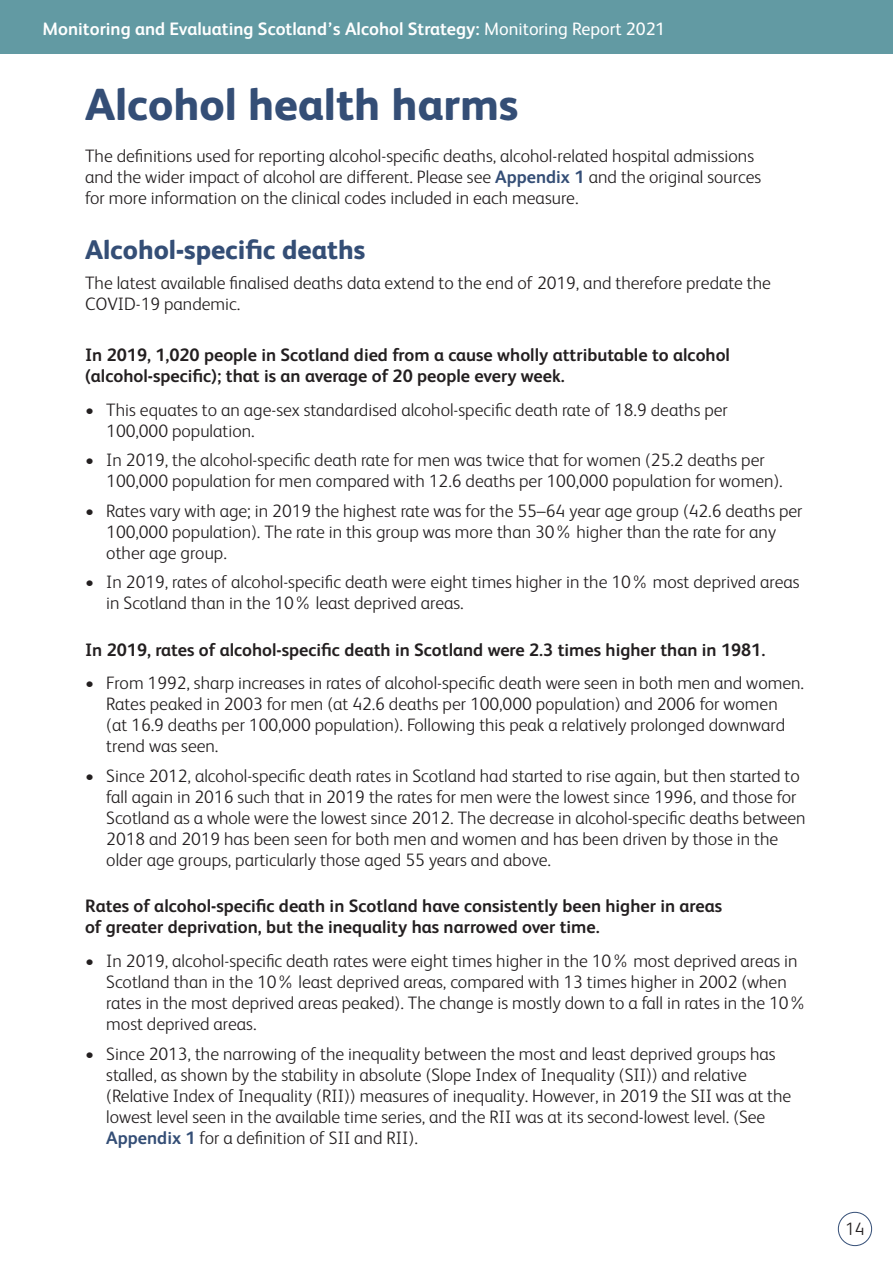
<style>
.page{position:relative;width:893px;height:1263px;background:#fff}
.page>*{position:absolute;margin:0;border:0;box-sizing:border-box;transform-origin:0 0}
.t1{font:800 45px "FS Albert";color:#344e76}
.t2{font:800 27px "FS Albert";color:#344e76}
.Bullets{font:300 18px/21px "FS Albert";color:#231f20}
.Body_text_bold_bulle{font:700 18px/21px "FS Albert";color:#231f20}
.Body_text{font:300 18px/21px "FS Albert";color:#231f20}
.t3{font:700 18px "FS Albert";color:#fff}
.s1{font-weight:400}
.s2{font-weight:700;color:#344e76}
</style>
<div class="page">
<div style="left:0;top:0;width:893px;height:53px;background:#629aa3"></div>
<div style="left:838px;top:1212px;width:34px;height:34px;border:1px solid #344e76;border-radius:50%"></div>
<p class="t3" style="left:43px;top:17px;width:624px">Monitoring and Evaluating Scotland’s Alcohol Strategy: <span class="s1">Monitoring Report 2021</span></p>
<h1 class="t1" style="left:85px;top:72px;width:435px">Alcohol health harms</h1>
<p class="Body_text" style="left:85px;top:144px;width:678px">The definitions used for reporting alcohol-specific deaths, alcohol-related hospital admissions and the wider impact of alcohol are different. Please see <span class="s2">Appendix 1</span> and the original sources for more information on the clinical codes included in each measure.</p>
<h2 class="t2" style="left:85px;top:231px;width:282px">Alcohol-specific deaths</h2>
<p class="Body_text" style="left:85px;top:271px;width:687px">The latest available finalised deaths data extend to the end of 2019, and therefore predate the<br>COVID-19 pandemic.</p>
<p class="Body_text_bold_bulle" style="left:85px;top:343px;width:646px">In 2019, 1,020 people in Scotland died from a cause wholly attributable to alcohol (alcohol-specific); that is an average of 20 people every week.</p>
<p class="Bullets" style="left:106px;top:398px;width:623px;text-indent:-21px">• This equates to an age-sex standardised alcohol-specific death rate of 18.9 deaths per<br>100,000 population.</p>
<p class="Bullets" style="left:106px;top:448px;width:678px;text-indent:-21px">• In 2019, the alcohol-specific death rate for men was twice that for women (25.2 deaths per<br>100,000 population for men compared with 12.6 deaths per 100,000 population for women).</p>
<p class="Bullets" style="left:106px;top:499px;width:698px;text-indent:-21px">• Rates vary with age; in 2019 the highest rate was for the 55–64 year age group (42.6 deaths per<br>100,000 population). The rate in this group was more than 30% higher than the rate for any other age group.</p>
<p class="Bullets" style="left:106px;top:570px;width:695px;text-indent:-21px">• In 2019, rates of alcohol-specific death were eight times higher in the 10% most deprived areas in Scotland than in the 10% least deprived areas.</p>
<p class="Body_text_bold_bulle" style="left:85px;top:638px;width:682px">In 2019, rates of alcohol-specific death in Scotland were 2.3 times higher than in 1981.</p>
<p class="Bullets" style="left:106px;top:672px;width:699px;text-indent:-21px">• From 1992, sharp increases in rates of alcohol-specific death were seen in both men and women.<br>Rates peaked in 2003 for men (at 42.6 deaths per 100,000 population) and 2006 for women<br>(at 16.9 deaths per 100,000 population). Following this peak a relatively prolonged downward trend was seen.</p>
<p class="Bullets" style="left:106px;top:764px;width:701px;text-indent:-21px">• Since 2012, alcohol-specific death rates in Scotland had started to rise again, but then started to fall again in 2016 such that in 2019 the rates for men were the lowest since 1996, and those for Scotland as a whole were the lowest since 2012. The decrease in alcohol-specific deaths between 2018 and 2019 has been seen for both men and women and has been driven by those in the older age groups, particularly those aged 55 years and above.</p>
<p class="Body_text_bold_bulle" style="left:85px;top:895px;width:639px">Rates of alcohol-specific death in Scotland have consistently been higher in areas of greater deprivation, but the inequality has narrowed over time.</p>
<p class="Bullets" style="left:106px;top:950px;width:702px;text-indent:-21px">• In 2019, alcohol-specific death rates were eight times higher in the 10% most deprived areas in Scotland than in the 10% least deprived areas, compared with 13 times higher in 2002 (when rates in the most deprived areas peaked). The change is mostly down to a fall in rates in the 10% most deprived areas.</p>
<p class="Bullets" style="left:106px;top:1042px;width:686px;text-indent:-21px">• Since 2013, the narrowing of the inequality between the most and least deprived groups has stalled, as shown by the stability in absolute (Slope Index of Inequality (SII)) and relative (Relative Index of Inequality (RII)) measures of inequality. However, in 2019 the SII was at the lowest level seen in the available time series, and the RII was at its second-lowest level. (See <span class="s2">Appendix 1</span> for a definition of SII and RII).</p>
<p class="Bullets" style="left:845px;top:1217px;width:21px">14</p>
</div>
